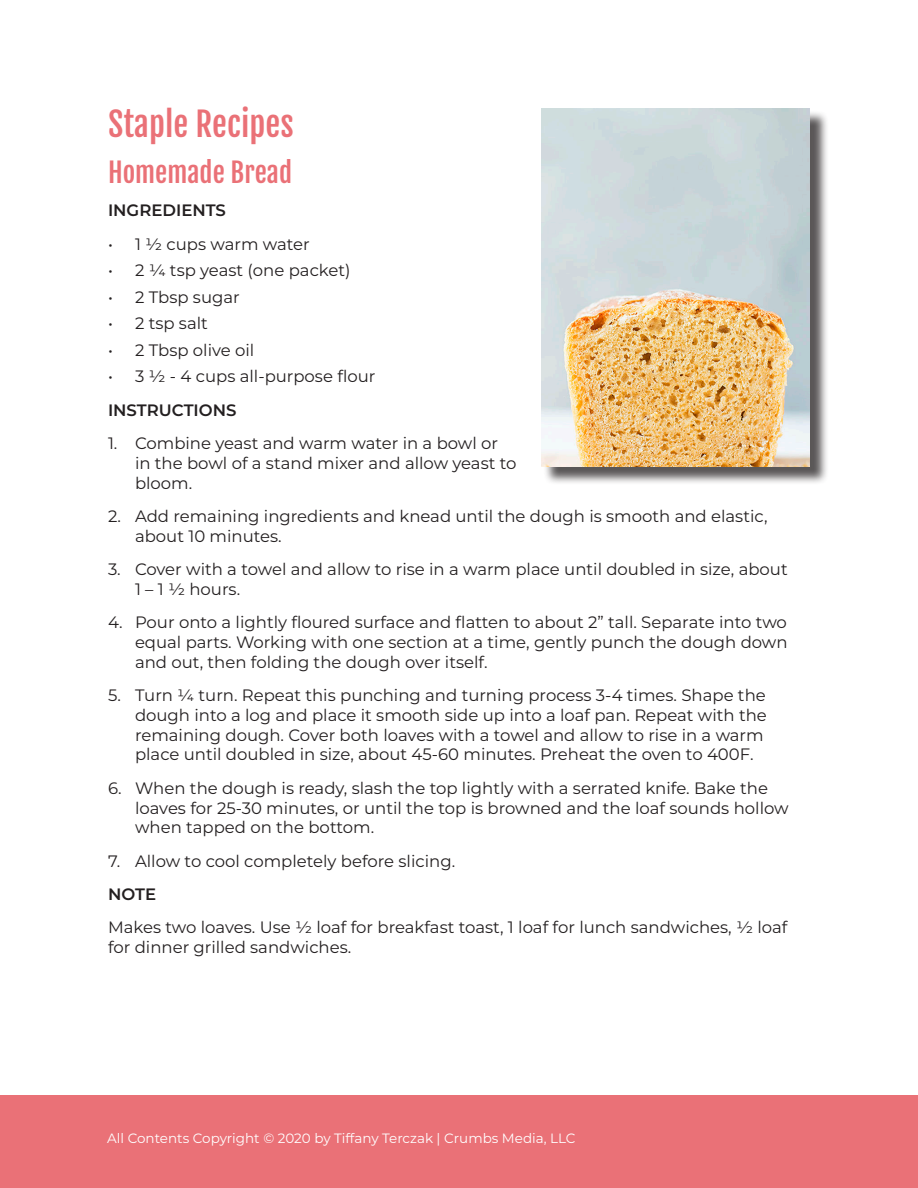
<style>
.page{position:relative;width:918px;height:1188px;background:#fff}
.page>*{position:absolute;margin:0;border:0;box-sizing:border-box;transform-origin:0 0}
.CEC_Heading_2{font:33px "Fjalla One";color:#ea7177}
.Crumbs_Subheading_1{font:27px "Fjalla One";color:#ea7177}
.Crumbs_Body_Copy{font:16.5px/19.8px "Montserrat";color:#231f20}
.Crumbs_Body_Copy-2{font:600 16.5px "Montserrat";color:#231f20}
.t1{font:13.5px "Montserrat";color:#fff}
</style>
<div class="page">
<div style="left:0;top:1095px;width:918px;height:93px;background:#ea7177"></div>
<div style="left:543px;top:110px;width:285px;height:376px;background:#231f20;opacity:.75"></div>
<img style="left:541px;top:108px;width:269px;height:359px">
<p class="CEC_Heading_2" style="left:108px;top:104px;width:187px">Staple Recipes</p>
<p class="Crumbs_Subheading_1" style="left:108px;top:156px;width:186px">Homemade Bread</p>
<p class="Crumbs_Body_Copy-2" style="left:108px;top:199px;width:119px">INGREDIENTS</p>
<p class="Crumbs_Body_Copy" style="left:108px;top:233px;width:203px">• 1 ½ cups warm water</p>
<p class="Crumbs_Body_Copy" style="left:108px;top:260px;width:244px">• 2 ¼ tsp yeast (one packet)</p>
<p class="Crumbs_Body_Copy" style="left:108px;top:286px;width:133px">• 2 Tbsp sugar</p>
<p class="Crumbs_Body_Copy" style="left:108px;top:313px;width:101px">• 2 tsp salt</p>
<p class="Crumbs_Body_Copy" style="left:108px;top:340px;width:148px">• 2 Tbsp olive oil</p>
<p class="Crumbs_Body_Copy" style="left:108px;top:366px;width:269px">• 3 ½ - 4 cups all-purpose flour</p>
<p class="Crumbs_Body_Copy-2" style="left:108px;top:398px;width:130px">INSTRUCTIONS</p>
<p class="Crumbs_Body_Copy" style="left:135px;top:433px;width:383px;text-indent:-27px">1. Combine yeast and warm water in a bowl or in the bowl of a stand mixer and allow yeast to bloom.</p>
<p class="Crumbs_Body_Copy" style="left:135px;top:506px;width:634px;text-indent:-27px">2. Add remaining ingredients and knead until the dough is smooth and elastic, about 10 minutes.</p>
<p class="Crumbs_Body_Copy" style="left:135px;top:559px;width:654px;text-indent:-27px">3. Cover with a towel and allow to rise in a warm place until doubled in size, about<br>1 – 1 ½ hours.</p>
<p class="Crumbs_Body_Copy" style="left:135px;top:612px;width:654px;text-align:justify;text-indent:-27px">4. Pour onto a lightly floured surface and flatten to about 2” tall. Separate into two equal parts. Working with one section at a time, gently punch the dough down and out, then folding the dough over itself.</p>
<p class="Crumbs_Body_Copy" style="left:135px;top:685px;width:633px;text-indent:-27px">5. Turn ¼ turn. Repeat this punching and turning process 3-4 times. Shape the dough into a log and place it smooth side up into a loaf pan. Repeat with the remaining dough. Cover both loaves with a towel and allow to rise in a warm place until doubled in size, about 45-60 minutes. Preheat the oven to 400F.</p>
<p class="Crumbs_Body_Copy" style="left:135px;top:777px;width:655px;text-indent:-27px">6. When the dough is ready, slash the top lightly with a serrated knife. Bake the loaves for 25-30 minutes, or until the top is browned and the loaf sounds hollow when tapped on the bottom.</p>
<p class="Crumbs_Body_Copy" style="left:108px;top:850px;width:349px">7. Allow to cool completely before slicing.</p>
<p class="Crumbs_Body_Copy-2" style="left:108px;top:882px;width:50px">NOTE</p>
<p class="Crumbs_Body_Copy" style="left:108px;top:917px;width:681px">Makes two loaves. Use ½ loaf for breakfast toast, 1 loaf for lunch sandwiches, ½ loaf for dinner grilled sandwiches.</p>
<p class="t1" style="left:107px;top:1129px;width:470px">All Contents Copyright © 2020 by Tiffany Terczak | Crumbs Media, LLC</p>
</div>
